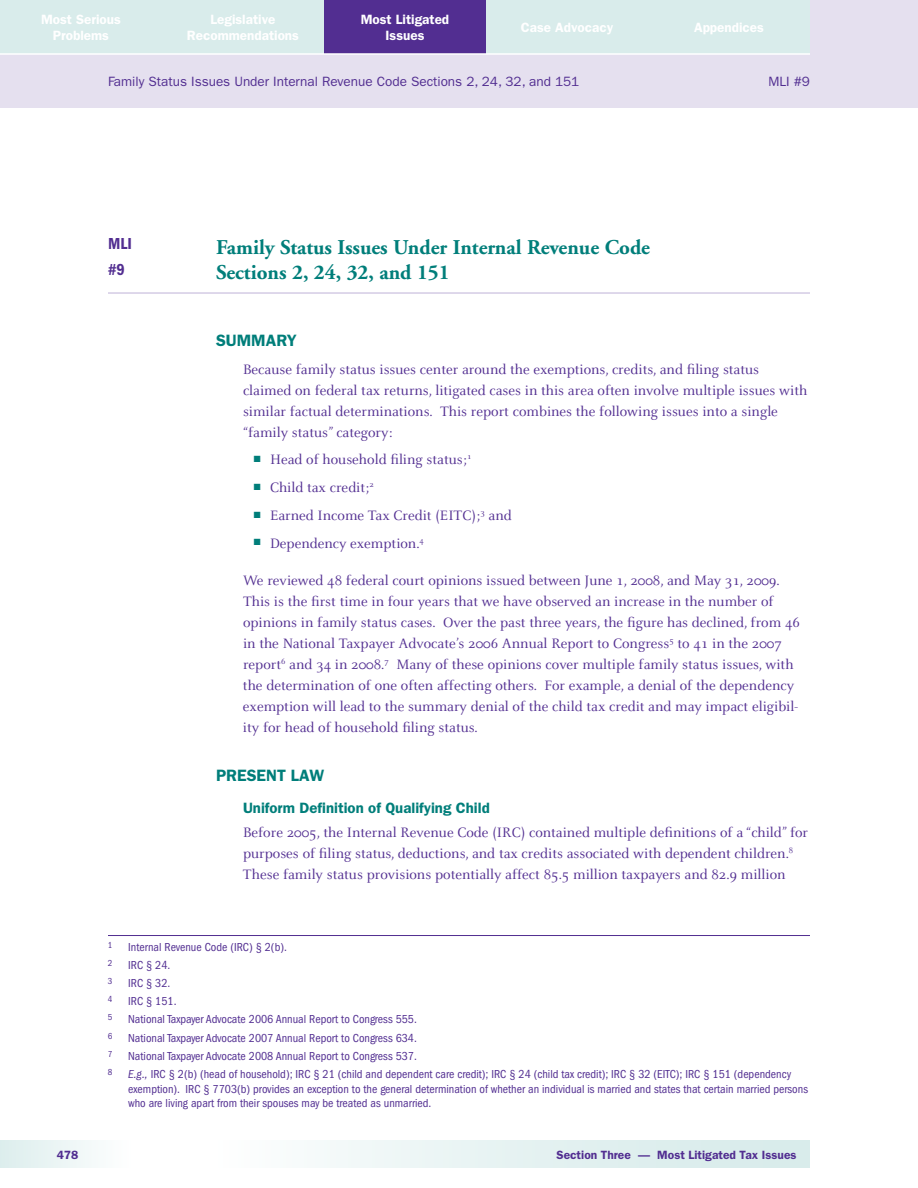
<style>
.page{position:relative;width:918px;height:1188px;background:#fff}
.page>*{position:absolute;margin:0;border:0;box-sizing:border-box;transform-origin:0 0}
.t1{font:700 21px/25.2px "Adobe Garamond";color:#007e7a}
.t2{font:600 16.5px "Franklin Gothic";color:#007e7a}
.t3{font:600 condensed 16.5px/25.2px "Franklin Gothic";color:#522e91}
.t4{font:15px/21px "Celeste";color:#522e91}
.t5{font:600 13.5px/16.5px "Franklin Gothic";color:#fff;text-align:center}
.t6{font:13.5px "Franklin Gothic";color:#522e91}
.t7{font:condensed 12px/14.4px "Franklin Gothic";color:#522e91}
.t8{font:600 12px "Franklin Gothic";color:#522e91}
.t9{font:condensed 9px "Franklin Gothic";color:#522e91}
.s1{color:#007e7a}
.s2{font-family:"Franklin Gothic";font-weight:600;color:#007e7a}
.s3{font-style:italic}
</style>
<div class="page">
<div style="left:0;top:0;width:918px;height:108px;background:#e5e0ef"></div>
<svg style="left:324px;top:1141px;width:486px;height:27px;background:#e3f1f0"></svg>
<div style="left:0;top:1141px;width:148px;height:27px;background:linear-gradient(to right,#ddeeed,#fff)"></div>
<div style="left:0;top:0;width:162px;height:54px;background:#d9eceb"></div>
<div style="left:162px;top:0;width:162px;height:54px;background:#d9eceb"></div>
<div style="left:324px;top:0;width:162px;height:54px;background:#522e91"></div>
<div style="left:648px;top:0;width:162px;height:54px;background:#d9eceb"></div>
<div style="left:486px;top:0;width:162px;height:54px;background:#d9eceb"></div>
<hr style="left:0;top:53px;width:810px;height:2px;background:#fff">
<hr style="left:108px;top:292px;width:702px;height:2px;background:#d4cbe4">
<hr style="left:108px;top:935px;width:702px;height:1px;background:#522e91">
<p class="t5" style="left:41px;top:11px;width:81px">Most Serious<br>Problems</p>
<p class="t5" style="left:361px;top:11px;width:90px">Most Litigated<br>Issues</p>
<p class="t5" style="left:521px;top:19px;width:94px">Case Advocacy</p>
<p class="t5" style="left:694px;top:19px;width:71px">Appendices</p>
<p class="t5" style="left:187px;top:11px;width:114px">Legislative<br>Recommendations</p>
<p class="t6" style="left:108px;top:74px;width:473px">Family Status Issues Under Internal Revenue Code Sections 2, 24, 32, and 151</p>
<p class="t6" style="left:768px;top:74px;width:43px">MLI #9</p>
<p class="t3" style="left:108px;top:231px;width:25px">MLI #9</p>
<p class="t1" style="left:216px;top:235px;width:436px">Family Status Issues Under Internal Revenue Code<br>Sections 2, 24, 32, and 151</p>
<p class="t2" style="left:216px;top:330px;width:23px">Summary</p>
<p class="t4" style="left:243px;top:359px;width:566px">Because family status issues center around the exemptions, credits, and filing status claimed on federal tax returns, litigated cases in this area often involve multiple issues with similar factual determinations. This report combines the following issues into a single “family status” category:</p>
<p class="t4" style="left:254px;top:450px;width:219px"><span class="s1">■</span> Head of household filing status;<sup>1</sup></p>
<p class="t4" style="left:254px;top:477px;width:122px"><span class="s1">■</span> Child tax credit;<sup>2</sup></p>
<p class="t4" style="left:254px;top:505px;width:260px"><span class="s1">■</span> Earned Income Tax Credit (EITC);<sup>3</sup> and</p>
<p class="t4" style="left:254px;top:533px;width:172px"><span class="s1">■</span> Dependency exemption.<sup>4</sup></p>
<p class="t4" style="left:243px;top:570px;width:559px">We reviewed 48 federal court opinions issued between June 1, 2008, and May 31, 2009.<br>This is the first time in four years that we have observed an increase in the number of opinions in family status cases. Over the past three years, the figure has declined, from 46 in the National Taxpayer Advocate’s 2006 Annual Report to Congress<sup>5</sup> to 41 in the 2007 report<sup>6</sup> and 34 in 2008.<sup>7</sup> Many of these opinions cover multiple family status issues, with the determination of one often affecting others. For example, a denial of the dependency exemption will lead to the summary denial of the child tax credit and may impact eligibil&shy;ity for head of household filing status.</p>
<p class="t2" style="left:216px;top:766px;width:21px">Present</p>
<p class="t2" style="left:291px;top:766px;width:22px">Law</p>
<p class="t4" style="left:243px;top:796px;width:567px;line-height:24.3px"><span class="s2">Uniform Definition of Qualifying Child<br></span>Before 2005, the Internal Revenue Code (IRC) contained multiple definitions of a “child” for</p>
<p class="t4" style="left:243px;top:843px;width:552px">purposes of filing status, deductions, and tax credits associated with dependent children.<sup>8<br></sup>These family status provisions potentially affect 85.5 million taxpayers and 82.9 million</p>
<p class="t9" style="left:108px;top:939px;width:6px">1</p>
<p class="t7" style="left:128px;top:939px;width:160px">Internal Revenue Code (IRC) § 2(b).</p>
<p class="t9" style="left:108px;top:958px;width:6px">2</p>
<p class="t7" style="left:128px;top:958px;width:44px">IRC § 24.</p>
<p class="t9" style="left:108px;top:976px;width:6px">3</p>
<p class="t7" style="left:128px;top:976px;width:44px">IRC § 32.</p>
<p class="t9" style="left:108px;top:994px;width:6px">4</p>
<p class="t7" style="left:128px;top:994px;width:50px">IRC § 151.</p>
<p class="t9" style="left:108px;top:1012px;width:6px">5</p>
<p class="t7" style="left:128px;top:1012px;width:290px">National Taxpayer Advocate 2006 Annual Report to Congress 555.</p>
<p class="t9" style="left:108px;top:1031px;width:6px">6</p>
<p class="t7" style="left:128px;top:1031px;width:290px">National Taxpayer Advocate 2007 Annual Report to Congress 634.</p>
<p class="t9" style="left:108px;top:1049px;width:6px">7</p>
<p class="t7" style="left:128px;top:1049px;width:290px">National Taxpayer Advocate 2008 Annual Report to Congress 537.</p>
<p class="t9" style="left:108px;top:1067px;width:6px">8</p>
<p class="t7" style="left:128px;top:1067px;width:681px"><span class="s3">E.g.,</span> IRC § 2(b) (head of household); IRC § 21 (child and dependent care credit); IRC § 24 (child tax credit); IRC § 32 (EITC); IRC § 151 (dependency exemption). IRC § 7703(b) provides an exception to the general determination of whether an individual is married and states that certain married persons who are living apart from their spouses may be treated as unmarried.</p>
<p class="t8" style="left:57px;top:1148px;width:23px">478</p>
<p class="t8" style="left:557px;top:1148px;width:242px">Section Three — Most Litigated Tax Issues</p>
</div>
